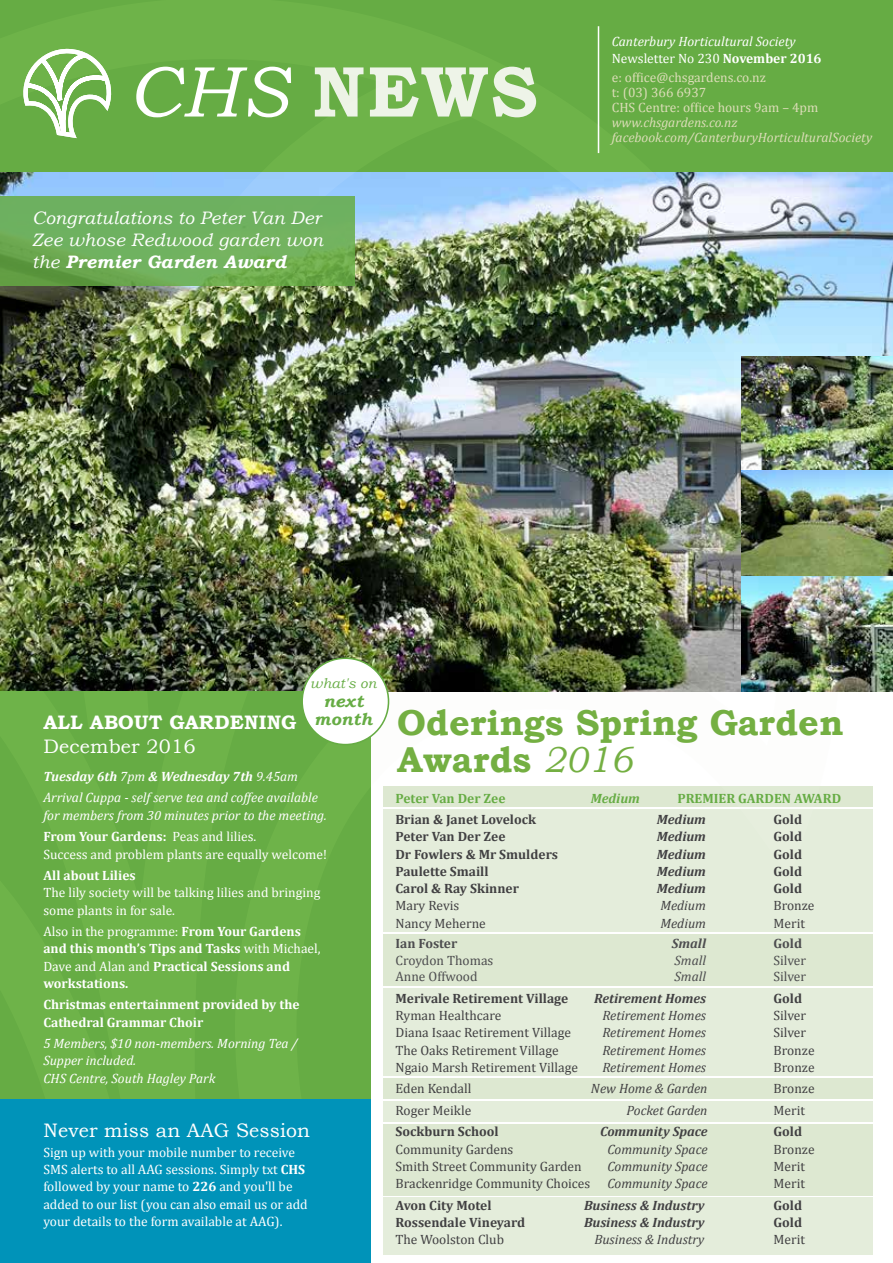
<style>
.page{position:relative;width:893px;height:1263px;background:#fff}
.page>*{position:absolute;margin:0;border:0;box-sizing:border-box;transform-origin:0 0}
.t1{font:700 72px "Bookman Old Style";color:#edf3e6}
.t2{font:700 36px "Bookman Old Style";color:#74af42}
.t3{font:19.5px "Bookman Old Style";letter-spacing:.01em;color:#fff}
.t4{font:700 19.5px "Bookman Old Style";letter-spacing:.01em;color:#fff}
.t5{font:italic 18px/21.6px "Bookman Old Style";letter-spacing:.01em;color:#fff;text-align:justify}
.t6{font:italic 700 17.1px/18.6px "Bookman Old Style";letter-spacing:.01em;color:#66ac44;text-align:center}
.t7{font:italic 13.95px "Bookman Old Style";letter-spacing:.01em;color:#66ac44}
.t8{font:13.5px/17.2px "Cambria";color:#fff}
.t9{font:13.5px "Cambria";color:#414042}
.t10{font:italic 13.5px/17.2px "Cambria";color:#fff}
.t11{font:700 13.5px "Cambria";color:#414042}
.t12{font:700 13.5px/17.2px "Cambria";color:#fff}
.t13{font:italic 13.5px "Cambria";color:#414042}
.t14{font:italic 700 13.5px "Cambria";color:#414042}
.t15{font:13.5px/15px "Cambria";color:#dcddb8}
.t16{font:italic 13.5px/15px "Cambria";color:#dcddb8}
.t17{font:13.5px "Cambria";color:#4d4d4f}
.t18{font:700 13.5px "Cambria";color:#66ac44}
.t19{font:italic 700 13.5px "Cambria";color:#fff}
.t20{font:700 13.5px "Cambria";color:#4d4d4f}
.t21{font:italic 13.5px "Cambria";color:#4d4d4f}
.t22{font:italic 700 13.5px "Cambria";color:#66ac44}
.t23{font:italic 700 13.5px "Cambria";color:#4d4d4f}
.s1{font-weight:400;font-style:italic;color:#fff}
.s2{font-weight:700}
.s3{font-style:normal}
.s4{font-weight:700;font-style:normal}
.s5{font-weight:400}
.s6{font-weight:400;font-style:italic}
</style>
<div class="page">
<div style="left:0;top:0;width:893px;height:172px;background:#66ac44"></div>
<div style="left:384px;top:809px;width:489px;height:123px;background:#e4eddb"></div>
<div style="left:384px;top:1197px;width:489px;height:58px;background:#e4eddb"></div>
<div style="left:384px;top:934px;width:489px;height:52px;background:#dde8d1"></div>
<div style="left:384px;top:1124px;width:489px;height:71px;background:#dde8d1"></div>
<div style="left:384px;top:1078px;width:489px;height:21px;background:#dde8d1"></div>
<div style="left:384px;top:786px;width:489px;height:21px;background:#dde8d1"></div>
<div style="left:384px;top:1101px;width:489px;height:21px;background:#e4eddb"></div>
<div style="left:384px;top:988px;width:489px;height:88px;background:#e4eddb"></div>
<img style="left:842px;top:172px;width:51px;height:185px">
<img style="left:0;top:26px;width:842px;height:1229px">
<div style="left:0;top:1099px;width:371px;height:164px;background:#0093b9"></div>
<svg style="left:0;top:197px;width:355px;height:89px;background:#6dae59"></svg>
<div style="left:302px;top:658px;width:86px;height:86px;background:#fff;border-radius:50%"></div>
<div style="left:301px;top:657px;width:88px;height:88px;border:2px solid #66ac44;border-radius:50%"></div>
<img style="left:742px;top:357px;width:151px;height:334px">
<h1 class="t1" style="left:128px;top:49px;width:412px"><span class="s1">CHS</span> NEWS</h1>
<h3 class="t5" style="left:32px;top:207px;width:292px">Congratulations to Peter Van Der Zee whose Redwood garden won the <span class="s2">Premier Garden Award</span></h3>
<p class="t10" style="left:612px;top:32px;width:211px">Canterbury Horticultural Society<br><span class="s3">Newsletter No 230</span> <span class="s4">November 2016</span></p>
<p class="t15" style="left:612px;top:70px;width:208px">e: office@chsgardens.co.nz<br>t: (03) 366 6937<br>CHS Centre: office hours 9am – 4pm</p>
<p class="t16" style="left:612px;top:115px;width:262px">www.chsgardens.co.nz facebook.com/CanterburyHorticulturalSociety</p>
<h3 class="t4" style="left:43px;top:711px;width:255px">ALL ABOUT GARDENING</h3>
<h3 class="t3" style="left:43px;top:735px;width:154px">December 2016</h3>
<p class="t19" style="left:43px;top:768px;width:256px">Tuesday 6th <span class="s5">7pm</span> &amp; Wednesday 7th <span class="s5">9.45am</span></p>
<p class="t7" style="left:310px;top:675px;width:68px">what's on</p>
<p class="t6" style="left:314px;top:691px;width:60px">next month</p>
<p class="t10" style="left:43px;top:789px;width:285px">Arrival Cuppa - self serve tea and coffee available for members from 30 minutes prior to the meeting.</p>
<p class="t8" style="left:43px;top:828px;width:285px"><span class="s2">From Your Gardens:</span> Peas and lilies.<br>Success and problem plants are equally welcome!</p>
<p class="t12" style="left:43px;top:866px;width:94px">All about Lilies</p>
<p class="t8" style="left:43px;top:884px;width:279px">The lily society will be talking lilies and bringing some plants in for sale.</p>
<p class="t12" style="left:43px;top:922px;width:279px"><span class="s5">Also in the programme:</span> From Your Gardens and this month’s Tips and Tasks <span class="s5">with Michael, Dave and Alan and</span> Practical Sessions and workstations.</p>
<p class="t12" style="left:43px;top:996px;width:258px">Christmas entertainment provided by the<br>Cathedral Grammar Choir</p>
<p class="t10" style="left:43px;top:1034px;width:256px">5 Members, $10 non-members. Morning Tea /<br>Supper included.<br>CHS Centre, South Hagley Park</p>
<h3 class="t3" style="left:43px;top:1119px;width:268px">Never miss an AAG Session</h3>
<p class="t8" style="left:43px;top:1144px;width:266px">Sign up with your mobile number to receive SMS alerts to all AAG sessions. Simply txt <span class="s2">CHS </span>followed by your name to <span class="s2">226</span> and you'll be added to our list (you can also email us or add your details to the form available at AAG).</p>
<h2 class="t2" style="left:397px;top:701px;width:448px">Oderings Spring Garden</h2>
<h2 class="t2" style="left:397px;top:738px;width:237px">Awards <span class="s6">2016</span></h2>
<p class="t18" style="left:395px;top:790px;width:112px">Peter Van Der Zee</p>
<p class="t22" style="left:591px;top:790px;width:51px">Medium</p>
<p class="t18" style="left:677px;top:790px;width:165px">PREMIER GARDEN AWARD</p>
<p class="t11" style="left:395px;top:811px;width:142px">Brian &amp; Janet Lovelock</p>
<p class="t14" style="left:657px;top:811px;width:51px">Medium</p>
<p class="t11" style="left:773px;top:811px;width:30px">Gold</p>
<p class="t11" style="left:395px;top:828px;width:112px">Peter Van Der Zee</p>
<p class="t14" style="left:657px;top:828px;width:51px">Medium</p>
<p class="t11" style="left:773px;top:828px;width:30px">Gold</p>
<p class="t11" style="left:395px;top:846px;width:164px">Dr Fowlers &amp; Mr Smulders</p>
<p class="t14" style="left:657px;top:846px;width:51px">Medium</p>
<p class="t11" style="left:773px;top:846px;width:30px">Gold</p>
<p class="t11" style="left:395px;top:863px;width:95px">Paulette Smaill</p>
<p class="t14" style="left:657px;top:863px;width:51px">Medium</p>
<p class="t11" style="left:773px;top:863px;width:30px">Gold</p>
<p class="t11" style="left:395px;top:880px;width:125px">Carol &amp; Ray Skinner</p>
<p class="t14" style="left:657px;top:880px;width:51px">Medium</p>
<p class="t11" style="left:773px;top:880px;width:30px">Gold</p>
<p class="t9" style="left:395px;top:898px;width:65px">Mary Revis</p>
<p class="t13" style="left:660px;top:897px;width:47px">Medium</p>
<p class="t9" style="left:773px;top:898px;width:43px">Bronze</p>
<p class="t9" style="left:395px;top:915px;width:92px">Nancy Meherne</p>
<p class="t13" style="left:660px;top:915px;width:47px">Medium</p>
<p class="t9" style="left:773px;top:915px;width:33px">Merit</p>
<p class="t20" style="left:395px;top:935px;width:63px">Ian Foster</p>
<p class="t23" style="left:672px;top:935px;width:36px">Small</p>
<p class="t20" style="left:773px;top:935px;width:30px">Gold</p>
<p class="t17" style="left:395px;top:952px;width:99px">Croydon Thomas</p>
<p class="t21" style="left:674px;top:952px;width:33px">Small</p>
<p class="t17" style="left:773px;top:952px;width:34px">Silver</p>
<p class="t17" style="left:395px;top:969px;width:84px">Anne Offwood</p>
<p class="t21" style="left:674px;top:968px;width:33px">Small</p>
<p class="t17" style="left:773px;top:969px;width:34px">Silver</p>
<p class="t11" style="left:395px;top:990px;width:174px">Merivale Retirement Village</p>
<p class="t14" style="left:594px;top:990px;width:113px">Retirement Homes</p>
<p class="t11" style="left:773px;top:990px;width:30px">Gold</p>
<p class="t9" style="left:395px;top:1007px;width:107px">Ryman Healthcare</p>
<p class="t13" style="left:602px;top:1007px;width:105px">Retirement Homes</p>
<p class="t9" style="left:773px;top:1007px;width:34px">Silver</p>
<p class="t9" style="left:395px;top:1025px;width:177px">Diana Isaac Retirement Village</p>
<p class="t13" style="left:602px;top:1024px;width:105px">Retirement Homes</p>
<p class="t9" style="left:773px;top:1025px;width:34px">Silver</p>
<p class="t9" style="left:395px;top:1042px;width:165px">The Oaks Retirement Village</p>
<p class="t13" style="left:602px;top:1042px;width:105px">Retirement Homes</p>
<p class="t9" style="left:773px;top:1042px;width:43px">Bronze</p>
<p class="t9" style="left:395px;top:1059px;width:184px">Ngaio Marsh Retirement Village</p>
<p class="t13" style="left:602px;top:1059px;width:105px">Retirement Homes</p>
<p class="t9" style="left:773px;top:1059px;width:43px">Bronze</p>
<p class="t9" style="left:395px;top:1081px;width:77px">Eden Kendall</p>
<p class="t13" style="left:591px;top:1080px;width:118px">New Home &amp; Garden</p>
<p class="t9" style="left:773px;top:1081px;width:43px">Bronze</p>
<p class="t9" style="left:395px;top:1102px;width:77px">Roger Meikle</p>
<p class="t13" style="left:626px;top:1102px;width:82px">Pocket Garden</p>
<p class="t9" style="left:773px;top:1102px;width:33px">Merit</p>
<p class="t11" style="left:395px;top:1123px;width:105px">Sockburn School</p>
<p class="t14" style="left:600px;top:1123px;width:109px">Community Space</p>
<p class="t11" style="left:773px;top:1123px;width:30px">Gold</p>
<p class="t9" style="left:395px;top:1141px;width:119px">Community Gardens</p>
<p class="t13" style="left:607px;top:1141px;width:102px">Community Space</p>
<p class="t9" style="left:773px;top:1141px;width:43px">Bronze</p>
<p class="t9" style="left:395px;top:1158px;width:188px">Smith Street Community Garden</p>
<p class="t13" style="left:607px;top:1158px;width:102px">Community Space</p>
<p class="t9" style="left:773px;top:1158px;width:33px">Merit</p>
<p class="t9" style="left:395px;top:1175px;width:196px">Brackenridge Community Choices</p>
<p class="t13" style="left:607px;top:1175px;width:102px">Community Space</p>
<p class="t9" style="left:773px;top:1175px;width:33px">Merit</p>
<p class="t11" style="left:395px;top:1197px;width:98px">Avon City Motel</p>
<p class="t14" style="left:584px;top:1197px;width:122px">Business &amp; Industry</p>
<p class="t11" style="left:773px;top:1197px;width:30px">Gold</p>
<p class="t11" style="left:395px;top:1214px;width:131px">Rossendale Vineyard</p>
<p class="t14" style="left:584px;top:1214px;width:122px">Business &amp; Industry</p>
<p class="t11" style="left:773px;top:1214px;width:30px">Gold</p>
<p class="t9" style="left:395px;top:1231px;width:110px">The Woolston Club</p>
<p class="t13" style="left:594px;top:1231px;width:112px">Business &amp; Industry</p>
<p class="t9" style="left:773px;top:1231px;width:33px">Merit</p>
</div>
